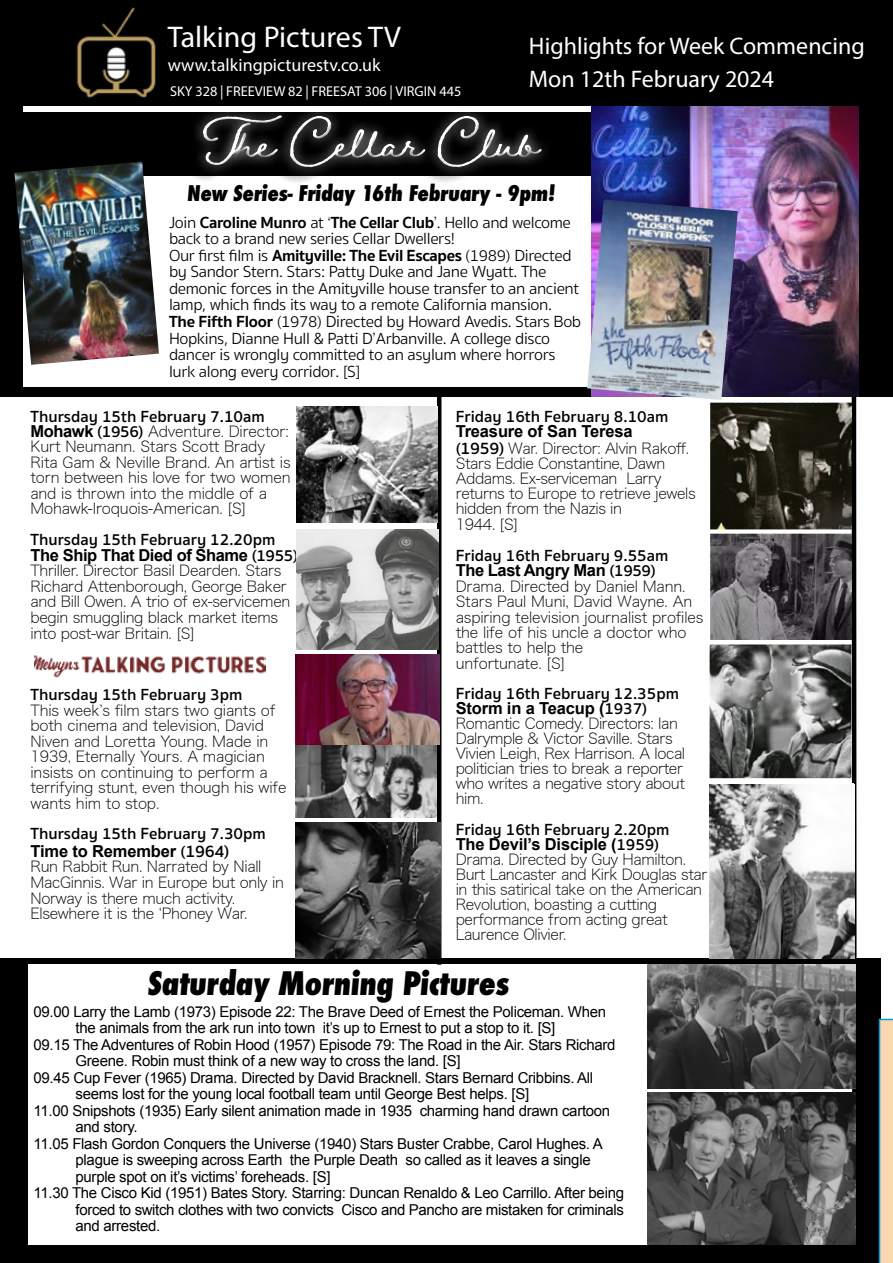
<style>
.page{position:relative;width:893px;height:1263px;background:#fff}
.page>*{position:absolute;margin:0;border:0;box-sizing:border-box;transform-origin:0 0}
.t1{font:800 condensed 31.5px "Futura";color:#000}
.t2{font:30px "Myriad Pro";color:#fff}
.t3{font:24px/33px "Myriad Pro";color:#fff}
.t4{font:800 condensed 21px "Futura";color:#000}
.t5{font:18px "Myriad Pro";color:#fff}
.t6{font:300 16.5px/16.5px "Sukhumvit Set";letter-spacing:-.02em;color:#000}
.t7{font:600 16.5px "Sukhumvit Set";color:#000}
.t8{font:700 16.5px "Arial";letter-spacing:-.01em;color:#000}
.t9{font:700 16.5px "Sukhumvit Set";letter-spacing:-.02em;color:#000}
.t10{font:15px/15.5px "Hiragino Sans W1";letter-spacing:-.02em;color:#000}
.t11{font:15px "Arial";letter-spacing:-.02em;color:#000}
.t12{font:14.25px "Myriad Pro";color:#fff}
.s1{font-weight:300}
.s2{font-weight:700}
.s3{font-family:"Arial";font-weight:700;font-size:16.5px}
.s4{font-family:"Sukhumvit Set";font-weight:600;font-size:16.5px}
.s5{font-family:"Sukhumvit Set";font-weight:600}
.s6{font-family:"Sukhumvit Set";font-weight:600;font-size:17.25px}
</style>
<div class="page">
<div style="left:0;top:958px;width:880px;height:305px;background:#000"></div>
<div style="left:28px;top:965px;width:825px;height:280px;background:#fff"></div>
<div style="left:0;top:0;width:893px;height:397px;background:#000"></div>
<img style="left:76px;top:7px;width:92px;height:91px">
<svg style="left:849px;top:106px;width:10px;height:1139px"></svg>
<svg style="left:437px;top:397px;width:4px;height:568px"></svg>
<img style="left:648px;top:965px;width:207px;height:123px">
<svg style="left:879px;top:1019px;width:14px;height:244px;background:#e3d0b4"></svg>
<img style="left:648px;top:1092px;width:207px;height:153px">
<img style="left:710px;top:534px;width:142px;height:106px">
<img style="left:296px;top:406px;width:141px;height:117px">
<img style="left:296px;top:744px;width:141px;height:73px">
<img style="left:710px;top:644px;width:141px;height:134px">
<img style="left:710px;top:403px;width:142px;height:126px">
<img style="left:296px;top:530px;width:142px;height:119px">
<img style="left:296px;top:822px;width:145px;height:136px">
<img style="left:35px;top:655px;width:231px;height:23px">
<img style="left:295px;top:655px;width:144px;height:89px">
<div style="left:23px;top:107px;width:825px;height:280px;background:#fff"></div>
<img style="left:591px;top:107px;width:267px;height:290px">
<div style="left:24px;top:112px;width:567px;height:64px;background:#000"></div>
<div style="left:183px;top:117px;width:354px;height:67px;background:#000;opacity:.75"></div>
<div style="left:192px;top:105px;width:360px;height:73px;background:#fff;opacity:.75"></div>
<div style="left:200px;top:114px;width:342px;height:54px;background:#000;opacity:.75"></div>
<img style="left:587px;top:199px;width:151px;height:201px">
<img style="left:14px;top:162px;width:145px;height:203px">
<img style="left:710px;top:785px;width:144px;height:173px">
<h2 class="t2" style="left:168px;top:18px;width:235px">Talking Pictures TV</h2>
<p class="t5" style="left:168px;top:53px;width:214px">www.talkingpicturestv.co.uk</p>
<p class="t12" style="left:170px;top:82px;width:293px">SKY 328 | FREEVIEW 82 | FREESAT 306 | VIRGIN 445</p>
<h3 class="t3" style="left:529px;top:29px;width:337px">Highlights for Week Commencing<br>Mon 12th February 2024</h3>
<h3 class="t4" style="left:187px;top:179px;width:372px">New Series- Friday 16th February - 9pm!</h3>
<h3 class="t4" style="left:291px;top:185px;width:105px">New Series</h3>
<p class="t9" style="left:169px;top:210px;width:403px"><span class="s1">Join</span> Caroline Munro <span class="s1">at ‘</span>The Cellar Club<span class="s1">’. Hello and welcome</span></p>
<h3 class="t4" style="left:212px;top:206px;width:255px">Friday 1st December - 9pm!</h3>
<p class="t6" style="left:169px;top:231px;width:414px">back to a brand new series Cellar Dwellers!<br>Our first film is <span class="s2">Amityville: The Evil Escapes</span> (1989) Directed by Sandor Stern. Stars: Patty Duke and Jane Wyatt. The demonic forces in the Amityville house transfer to an ancient lamp, which finds its way to a remote California mansion.<br><span class="s2">The Fifth Floor</span> (1978) Directed by Howard Avedis. Stars Bob Hopkins, Dianne Hull &amp; Patti D’Arbanville. A college disco dancer is wrongly committed to an asylum where horrors lurk along every corridor. [S]</p>
<p class="t7" style="left:30px;top:404px;width:236px">Thursday 15th February 7.10am</p>
<p class="t10" style="left:30px;top:422px;width:262px"><span class="s3">Mohawk</span> <span class="s4">(1956)</span> Adventure. Director:<br>Kurt Neumann. Stars Scott Brady Rita Gam &amp; Neville Brand. An artist is torn between his love for two women and is thrown into the middle of a Mohawk-Iroquois-American. [S]</p>
<p class="t7" style="left:30px;top:528px;width:246px">Thursday 15th February 12.20pm</p>
<p class="t8" style="left:30px;top:544px;width:269px">The Ship That Died of Shame <span class="s5">(1955)</span></p>
<p class="t10" style="left:30px;top:562px;width:261px">Thriller. Director Basil Dearden. Stars Richard Attenborough, George Baker and Bill Owen. A trio of ex-servicemen begin smuggling black market items into post-war Britain. [S]</p>
<p class="t7" style="left:30px;top:683px;width:214px">Thursday 15th February 3pm</p>
<p class="t10" style="left:30px;top:701px;width:258px">This week’s film stars two giants of both cinema and television, David<br>Niven and Loretta Young. Made in<br>1939, Eternally Yours. A magician insists on continuing to perform a terrifying stunt, even though his wife wants him to stop.</p>
<p class="t7" style="left:30px;top:822px;width:237px">Thursday 15th February 7.30pm</p>
<p class="t8" style="left:30px;top:840px;width:200px">Time to Remember <span class="s5">(</span><span class="s6">1964)</span></p>
<p class="t10" style="left:30px;top:858px;width:255px">Run Rabbit Run. Narrated by Niall<br>MacGinnis. War in Europe but only in<br>Norway is there much activity.<br>Elsewhere it is the ‘Phoney War.</p>
<p class="t7" style="left:456px;top:404px;width:214px">Friday 16th February 8.10am</p>
<p class="t8" style="left:456px;top:420px;width:178px">Treasure of San Teresa</p>
<p class="t10" style="left:456px;top:440px;width:241px"><span class="s4">(</span><span class="s6">1959)</span> War. Director: Alvin Rakoff.<br>Stars Eddie Constantine, Dawn<br>Addams. Ex-serviceman Larry returns to Europe to retrieve jewels hidden from the Nazis in<br>1944. [S]</p>
<p class="t7" style="left:456px;top:543px;width:214px">Friday 16th February 9.55am</p>
<p class="t8" style="left:456px;top:559px;width:202px">The Last Angry Man <span class="s5">(1959)</span></p>
<p class="t10" style="left:456px;top:577px;width:249px">Drama. Directed by Daniel Mann.<br>Stars Paul Muni, David Wayne. An aspiring television journalist profiles the life of his uncle a doctor who battles to help the<br>unfortunate. [S]</p>
<p class="t7" style="left:456px;top:682px;width:225px">Friday 16th February 12.35pm</p>
<p class="t8" style="left:456px;top:698px;width:193px">Storm in a Teacup (<span class="s5">1937)</span></p>
<p class="t10" style="left:456px;top:715px;width:231px;line-height:15px">Romantic Comedy. Directors: Ian<br>Dalrymple &amp; Victor Saville. Stars<br>Vivien Leigh, Rex Harrison. A local politician tries to break a reporter who writes a negative story about him.</p>
<p class="t7" style="left:456px;top:817px;width:215px">Friday 16th February 2.20pm</p>
<p class="t8" style="left:456px;top:833px;width:205px">The Devil’s Disciple (<span class="s5">1959)</span></p>
<p class="t10" style="left:456px;top:850px;width:253px;line-height:15px">Drama. Directed by Guy Hamilton.<br>Burt Lancaster and Kirk Douglas star in this satirical take on the American<br>Revolution, boasting a cutting performance from acting great<br>Laurence Olivier.</p>
<h1 class="t1" style="left:147px;top:962px;width:367px">Saturday Morning Pictures</h1>
<p class="t11" style="left:34px;top:1001px;width:574px">09.00 Larry the Lamb (1973) Episode 22: The Brave Deed of Ernest the Policeman. When</p>
<p class="t11" style="left:76px;top:1018px;width:481px">the animals from the ark run into town it’s up to Ernest to put a stop to it. [S]</p>
<p class="t11" style="left:34px;top:1034px;width:583px">09.15 The Adventures of Robin Hood (1957) Episode 79: The Road in the Air. Stars Richard</p>
<p class="t11" style="left:76px;top:1051px;width:386px">Greene. Robin must think of a new way to cross the land. [S]</p>
<p class="t11" style="left:34px;top:1067px;width:561px">09.45 Cup Fever (1965) Drama. Directed by David Bracknell. Stars Bernard Cribbins. All</p>
<p class="t11" style="left:76px;top:1084px;width:455px">seems lost for the young local football team until George Best helps. [S]</p>
<p class="t11" style="left:34px;top:1100px;width:578px">11.00 Snipshots (1935) Early silent animation made in 1935 charming hand drawn cartoon</p>
<p class="t11" style="left:76px;top:1117px;width:64px">and story.</p>
<p class="t11" style="left:34px;top:1133px;width:571px">11.05 Flash Gordon Conquers the Universe (1940) Stars Buster Crabbe, Carol Hughes. A</p>
<p class="t11" style="left:76px;top:1150px;width:517px">plague is sweeping across Earth the Purple Death so called as it leaves a single</p>
<p class="t11" style="left:76px;top:1166px;width:257px">purple spot on it’s victims’ foreheads. [S]</p>
<p class="t11" style="left:34px;top:1183px;width:592px">11.30 The Cisco Kid (1951) Bates Story. Starring: Duncan Renaldo &amp; Leo Carrillo. After being</p>
<p class="t11" style="left:76px;top:1199px;width:550px">forced to switch clothes with two convicts Cisco and Pancho are mistaken for criminals</p>
<p class="t11" style="left:76px;top:1216px;width:86px">and arrested.</p>
</div>
